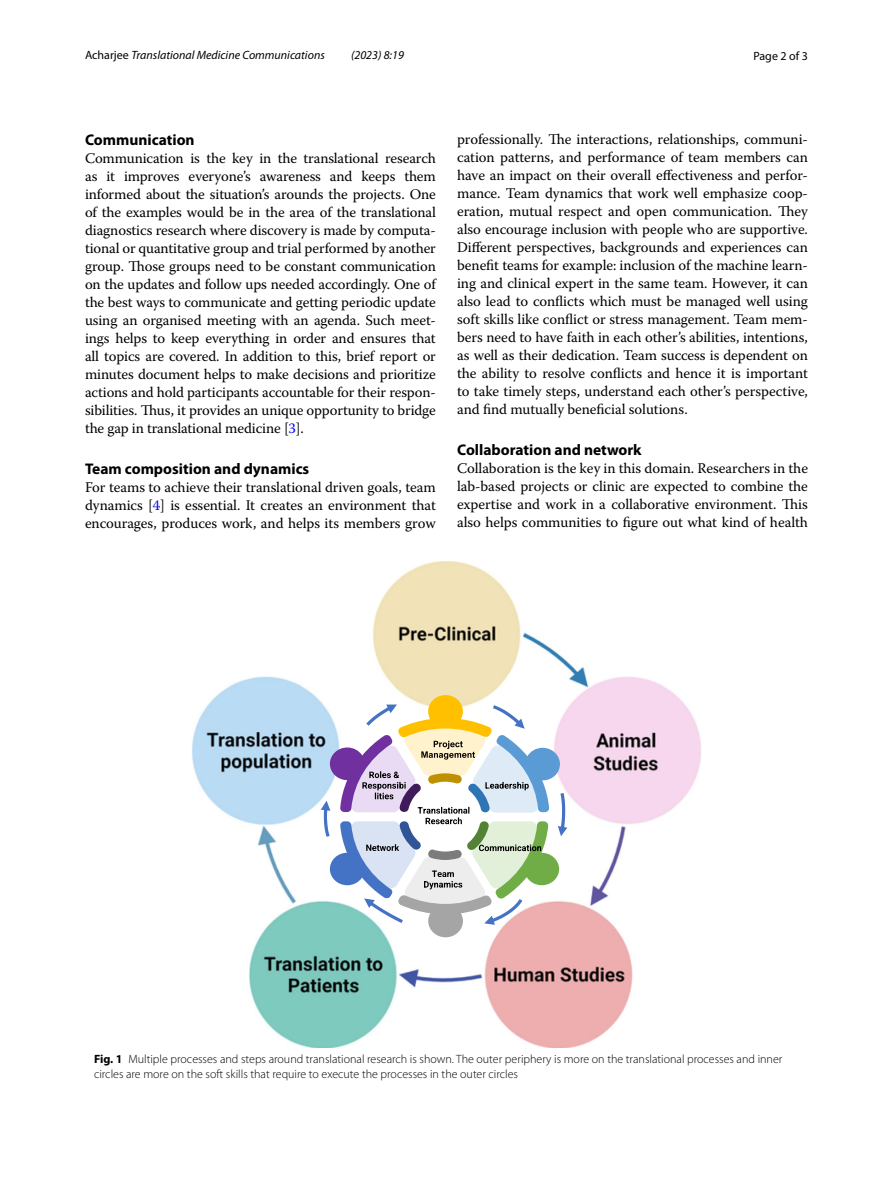
<style>
.page{position:relative;width:893px;height:1187px;background:#fff}
.page>*{position:absolute;margin:0;border:0;box-sizing:border-box;transform-origin:0 0}
.t1{font:700 15.45px "Myriad Pro";color:#000}
.t2{font:14.7px/18px "Warnock Pro";letter-spacing:-.005em;color:#000;text-align:justify}
.t3{font:300 12px/15px "Myriad Pro";color:#000}
.t4{font:italic 12px "Myriad Pro";color:#000}
.t5{font:12px "Myriad Pro";color:#000}
.s1{font-style:normal}
.s2{color:#00f}
.s3{font-weight:700}
</style>
<div class="page">
<img style="left:192px;top:561px;width:510px;height:486px">
<svg style="left:321px;top:695px;width:246px;height:242px"></svg>
<p class="t4" style="left:85px;top:48px;width:241px"><span class="s1">Acharjee</span> Translational Medicine Communications</p>
<p class="t4" style="left:351px;top:48px;width:54px">(2023) 8:19</p>
<p class="t5" style="left:753px;top:48px;width:56px">Page 2 of 3</p>
<p class="t1" style="left:85px;top:129px;width:111px">Communication</p>
<p class="t2" style="left:85px;top:148px;width:352px">Communication is the key in the translational research as it improves everyone’s awareness and keeps them informed about the situation’s arounds the projects. One of the examples would be in the area of the translational diagnostics research where discovery is made by computa&shy;tional or quantitative group and trial performed by another group. Those groups need to be constant communication on the updates and follow ups needed accordingly. One of the best ways to communicate and getting periodic update using an organised meeting with an agenda. Such meet&shy;ings helps to keep everything in order and ensures that all topics are covered. In addition to this, brief report or minutes document helps to make decisions and prioritize actions and hold participants accountable for their respon&shy;sibilities. Thus, it provides an unique opportunity to bridge the gap in translational medicine [<span class="s2">3</span>].</p>
<p class="t1" style="left:85px;top:458px;width:226px">Team composition and dynamics</p>
<p class="t2" style="left:85px;top:477px;width:352px">For teams to achieve their translational driven goals, team dynamics [<span class="s2">4</span>] is essential. It creates an environment that encourages, produces work, and helps its members grow</p>
<p class="t2" style="left:457px;top:130px;width:352px">professionally. The interactions, relationships, communi&shy;cation patterns, and performance of team members can have an impact on their overall effectiveness and perfor&shy;mance. Team dynamics that work well emphasize coop&shy;eration, mutual respect and open communication. They also encourage inclusion with people who are supportive.<br>Different perspectives, backgrounds and experiences can benefit teams for example: inclusion of the machine learn&shy;ing and clinical expert in the same team. However, it can also lead to conflicts which must be managed well using soft skills like conflict or stress management. Team mem&shy;bers need to have faith in each other’s abilities, intentions, as well as their dedication. Team success is dependent on the ability to resolve conflicts and hence it is important to take timely steps, understand each other’s perspective, and find mutually beneficial solutions.</p>
<p class="t1" style="left:457px;top:439px;width:186px">Collaboration and network</p>
<p class="t2" style="left:457px;top:458px;width:352px">Collaboration is the key in this domain. Researchers in the lab-based projects or clinic are expected to combine the expertise and work in a collaborative environment. This also helps communities to figure out what kind of health</p>
<p class="t3" style="left:94px;top:1051px;width:690px"><span class="s3">Fig. 1</span> Multiple processes and steps around translational research is shown. The outer periphery is more on the translational processes and inner circles are more on the soft skills that require to execute the processes in the outer circles</p>
</div>
